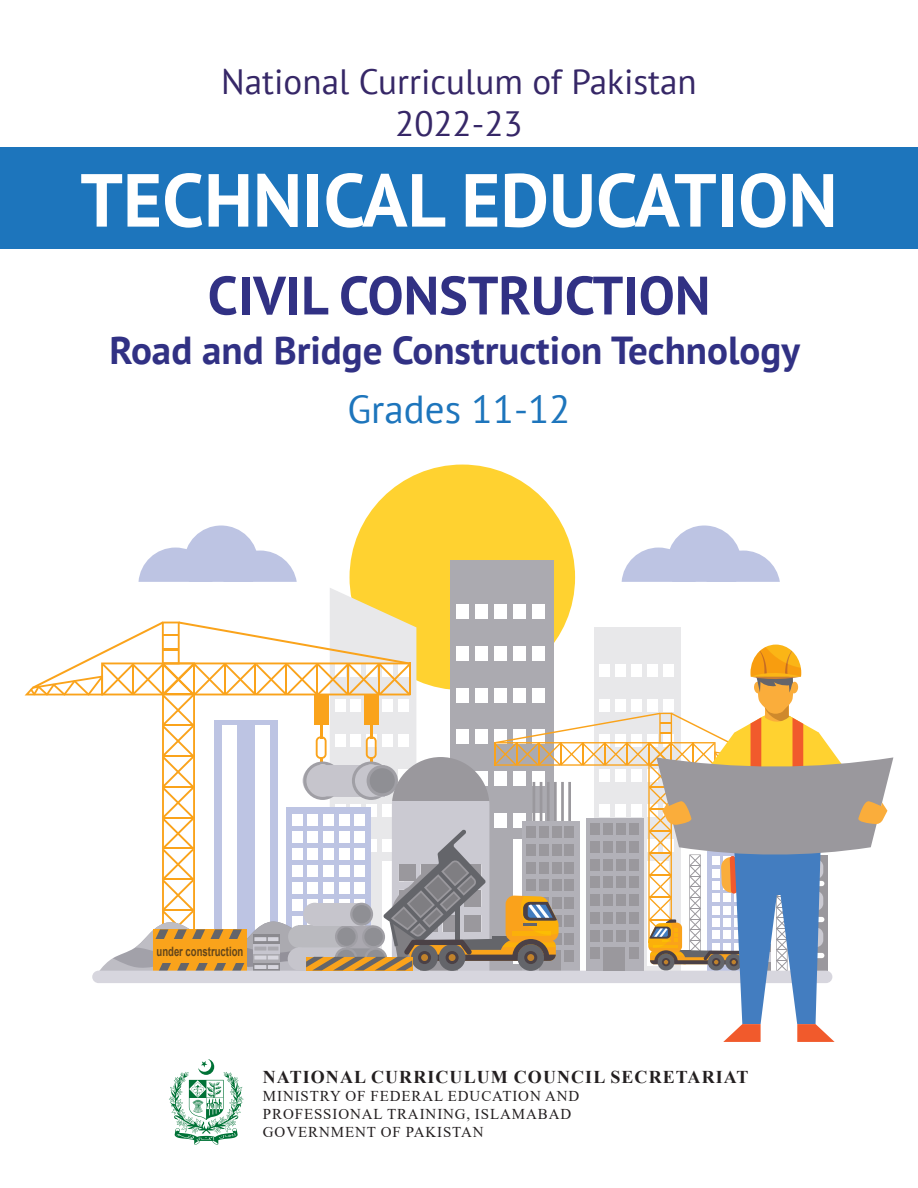
<style>
.page{position:relative;width:918px;height:1188px;background:#fff}
.page>*{position:absolute;margin:0;border:0;box-sizing:border-box;transform-origin:0 0}
.t1{font:700 75px "PT Sans";color:#fff}
.t2{font:700 54px "PT Sans";color:#313184}
.t3{font:700 39px "PT Sans";color:#313184}
.t4{font:39px "PT Sans";color:#1d75bc}
.t5{font:35.1px/42.2px "PT Sans";color:#362767;text-align:center}
.t6{font:700 18px "Times New Roman";letter-spacing:.06em;color:#231f20}
.t7{font:15px/18px "Times New Roman";letter-spacing:.06em;color:#231f20}
.t8{font:700 12.9px "Arial";color:#63451a;scale:.74 1}
</style>
<div class="page">
<svg style="left:169px;top:1059px;width:75px;height:86px"></svg>
<div style="left:0;top:147px;width:918px;height:102px;background:#1d75bc"></div>
<div style="left:350px;top:465px;width:225px;height:225px;background:#ffd230;border-radius:50%"></div>
<svg style="left:139px;top:526px;width:158px;height:56px"></svg>
<svg style="left:622px;top:526px;width:158px;height:56px"></svg>
<div style="left:450px;top:560px;width:104px;height:411px;background:#abaab0"></div>
<svg style="left:25px;top:588px;width:868px;height:454px"></svg>
<h3 class="t5" style="left:221px;top:59px;width:477px">National Curriculum of Pakistan<br>2022-23</h3>
<h1 class="t1" style="left:80px;top:150px;width:759px">TECHNICAL EDUCATION</h1>
<h2 class="t2" style="left:208px;top:260px;width:504px">CIVIL CONSTRUCTION</h2>
<h3 class="t3" style="left:109px;top:325px;width:692px">Road and Bridge Construction Technology</h3>
<h3 class="t4" style="left:347px;top:384px;width:225px">Grades 11-12</h3>
<p class="t8" style="left:157px;top:942px;width:119px">under construction</p>
<p class="t6" style="left:263px;top:1064px;width:487px">NATIONAL CURRICULUM COUNCIL SECRETARIAT</p>
<p class="t7" style="left:263px;top:1087px;width:318px">MINISTRY OF FEDERAL EDUCATION AND<br>PROFESSIONAL TRAINING, ISLAMABAD<br>GOVERNMENT OF PAKISTAN</p>
</div>
